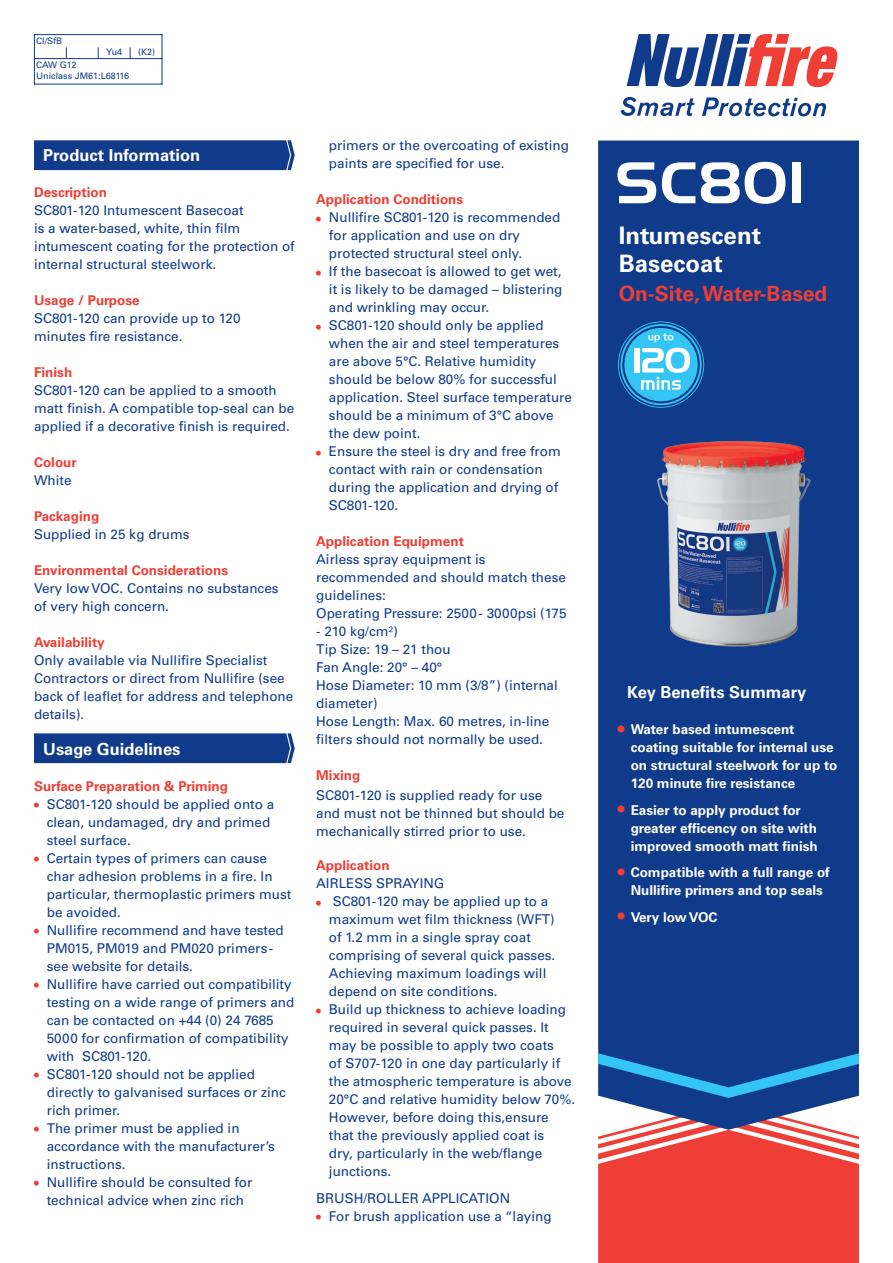
<style>
.page{position:relative;width:893px;height:1263px;background:#fff}
.page>*{position:absolute;margin:0;border:0;box-sizing:border-box;transform-origin:0 0}
.t1{font:57px "Handel Gothic BT";letter-spacing:.03em;color:#fff}
.t2{font:700 24px/28.5px "Univers LTCYR 65";color:#fff}
.t3{font:700 21px "Univers LTCYR 65";color:#ee3e35}
.t4{font:700 16.5px "Univers LTCYR 65";color:#fff}
.t5{font:13.5px/18px "Univers LTCYR 55 Roman";color:#103b8a}
.t6{font:700 13.5px/18px "Univers LTCYR 65";color:#fff}
.t7{font:700 13.5px "Univers LTCYR 65";color:#ee3e35}
.t8{font:9px/11.1px "Univers LTCYR 55 Roman";color:#103b8a}
.s1{font-family:"Univers LTCYR 65";font-weight:700;color:#ee3e35}
.s2{font-size:19.5px;color:#ee3e35}
</style>
<div class="page">
<div style="left:34px;top:140px;width:261px;height:30px;background:#103b8a"></div>
<div style="left:34px;top:733px;width:261px;height:30px;background:#103b8a"></div>
<div style="left:598px;top:140px;width:261px;height:913px;background:#103b8a"></div>
<svg style="left:598px;top:1053px;width:261px;height:210px;background:#b25a69"></svg>
<hr style="left:34px;top:34px;width:128px;height:1px;background:#103b8a">
<hr style="left:34px;top:58px;width:128px;height:1px;background:#103b8a">
<svg style="left:34px;top:35px;width:1px;height:49px"></svg>
<svg style="left:162px;top:34px;width:1px;height:50px"></svg>
<hr style="left:34px;top:84px;width:128px;height:1px;background:#103b8a">
<svg style="left:627px;top:34px;width:211px;height:53px"></svg>
<svg style="left:620px;top:97px;width:75px;height:19px"></svg>
<svg style="left:702px;top:97px;width:124px;height:19px"></svg>
<svg style="left:618px;top:321px;width:86px;height:76px;background:#4aa7d6"></svg>
<img style="left:598px;top:397px;width:261px;height:275px">
<p class="t8" style="left:36px;top:35px;width:28px">CI/SfB</p>
<p class="t8" style="left:106px;top:46px;width:18px">Yu4</p>
<p class="t8" style="left:138px;top:46px;width:19px">(K2)</p>
<p class="t8" style="left:36px;top:58px;width:94px">CAW G12<br>Uniclass JM61:L68116</p>
<p class="t4" style="left:43px;top:143px;width:159px">Product Information</p>
<p class="t7" style="left:34px;top:182px;width:74px">Description</p>
<p class="t5" style="left:34px;top:200px;width:262px">SC801-120 Intumescent Basecoat<br>is a water-based, white, thin film intumescent coating for the protection of internal structural steelwork.</p>
<p class="t7" style="left:34px;top:290px;width:107px">Usage / Purpose</p>
<p class="t5" style="left:34px;top:308px;width:208px">SC801-120 can provide up to 120 minutes fire resistance.</p>
<p class="t7" style="left:34px;top:362px;width:40px">Finish</p>
<p class="t5" style="left:34px;top:380px;width:262px">SC801-120 can be applied to a smooth matt finish. A compatible top-seal can be applied if a decorative finish is required.</p>
<p class="t7" style="left:34px;top:452px;width:44px">Colour</p>
<p class="t5" style="left:34px;top:470px;width:39px">White</p>
<p class="t7" style="left:34px;top:506px;width:67px">Packaging</p>
<p class="t5" style="left:34px;top:524px;width:157px">Supplied in 25 kg drums</p>
<p class="t7" style="left:34px;top:560px;width:196px">Environmental Considerations</p>
<p class="t5" style="left:34px;top:578px;width:246px">Very low VOC. Contains no substances of very high concern.</p>
<p class="t7" style="left:34px;top:632px;width:72px">Availability</p>
<p class="t5" style="left:34px;top:650px;width:261px">Only available via Nullifire Specialist Contractors or direct from Nullifire (see back of leaflet for address and telephone details).</p>
<p class="t4" style="left:43px;top:737px;width:139px">Usage Guidelines</p>
<p class="t7" style="left:34px;top:776px;width:196px">Surface Preparation &amp; Priming</p>
<p class="t5" style="left:47px;top:794px;width:229px;text-indent:-13px"><span class="s1">•</span> SC801-120 should be applied onto a clean, undamaged, dry and primed steel surface.</p>
<p class="t5" style="left:47px;top:848px;width:246px;text-indent:-13px"><span class="s1">•</span> Certain types of primers can cause char adhesion problems in a fire. In particular, thermoplastic primers must be avoided.</p>
<p class="t5" style="left:47px;top:920px;width:239px;text-indent:-13px"><span class="s1">•</span> Nullifire recommend and have tested<br>PM015, PM019 and PM020 primers - see website for details.</p>
<p class="t5" style="left:47px;top:974px;width:249px;text-indent:-13px"><span class="s1">•</span> Nullifire have carried out compatibility testing on a wide range of primers and can be contacted on +44 (0) 24 7685<br>5000 for confirmation of compatibility with SC801-120.</p>
<p class="t5" style="left:47px;top:1064px;width:241px;text-indent:-13px"><span class="s1">•</span> SC801-120 should not be applied directly to galvanised surfaces or zinc rich primer.</p>
<p class="t5" style="left:47px;top:1118px;width:230px;text-indent:-13px"><span class="s1">•</span> The primer must be applied in accordance with the manufacturer’s instructions.</p>
<p class="t5" style="left:34px;top:1172px;width:220px;text-align:center"><span class="s1">•</span> Nullifire should be consulted for technical advice when zinc rich</p>
<p class="t5" style="left:329px;top:136px;width:242px">primers or the overcoating of existing paints are specified for use.</p>
<p class="t7" style="left:316px;top:190px;width:149px">Application Conditions</p>
<p class="t5" style="left:329px;top:208px;width:233px;text-indent:-13px"><span class="s1">•</span> Nullifire SC801-120 is recommended for application and use on dry protected structural steel only.</p>
<p class="t5" style="left:329px;top:262px;width:235px;text-align:justify;text-indent:-13px"><span class="s1">•</span> If the basecoat is allowed to get wet, it is likely to be damaged – blistering and wrinkling may occur.</p>
<p class="t5" style="left:329px;top:316px;width:245px;text-indent:-13px"><span class="s1">•</span> SC801-120 should only be applied when the air and steel temperatures are above 5°C. Relative humidity should be below 80% for successful application. Steel surface temperature should be a minimum of 3°C above the dew point.</p>
<p class="t5" style="left:329px;top:442px;width:233px;text-indent:-13px"><span class="s1">•</span> Ensure the steel is dry and free from contact with rain or condensation during the application and drying of<br>SC801-120.</p>
<p class="t7" style="left:316px;top:532px;width:149px">Application Equipment</p>
<p class="t5" style="left:316px;top:550px;width:252px">Airless spray equipment is recommended and should match these guidelines:<br>Operating Pressure: 2500 - 3000psi (175</p>
<p class="t5" style="left:316px;top:622px;width:243px">- 210 kg/cm²)<br>Tip Size: 19 – 21 thou<br>Fan Angle: 20° – 40°<br>Hose Diameter: 10 mm (3/8”) (internal diameter)<br>Hose Length: Max. 60 metres, in-line filters should not normally be used.</p>
<p class="t7" style="left:316px;top:766px;width:46px">Mixing</p>
<p class="t5" style="left:316px;top:785px;width:250px">SC801-120 is supplied ready for use and must not be thinned but should be mechanically stirred prior to use.</p>
<p class="t7" style="left:316px;top:856px;width:75px">Application</p>
<p class="t5" style="left:316px;top:874px;width:130px">AIRLESS SPRAYING</p>
<p class="t5" style="left:329px;top:892px;width:228px;text-indent:-13px"><span class="s1">•</span> SC801-120 may be applied up to a maximum wet film thickness (WFT) of 1.2 mm in a single spray coat comprising of several quick passes.<br>Achieving maximum loadings will depend on site conditions.</p>
<p class="t5" style="left:329px;top:1000px;width:248px;text-indent:-13px"><span class="s1">•</span> Build up thickness to achieve loading required in several quick passes. It may be possible to apply two coats<br>of S707-120 in one day particularly if the atmospheric temperature is above 20°C and relative humidity below 70%.<br>However, before doing this,ensure that the previously applied coat is<br>dry, particularly in the web/flange junctions.</p>
<p class="t5" style="left:316px;top:1188px;width:196px">BRUSH/ROLLER APPLICATION</p>
<p class="t5" style="left:316px;top:1206px;width:237px"><span class="s1">•</span> For brush application use a “laying</p>
<h1 class="t1" style="left:615px;top:148px;width:190px">SC801</h1>
<h2 class="t2" style="left:619px;top:220px;width:144px">Intumescent<br>Basecoat</h2>
<h3 class="t3" style="left:619px;top:278px;width:210px">On-Site, Water-Based</h3>
<p class="t4" style="left:627px;top:681px;width:181px">Key Benefits Summary</p>
<p class="t6" style="left:631px;top:720px;width:208px;text-indent:-13px"><span class="s2">•</span> Water based intumescent coating suitable for internal use on structural steelwork for up to<br>120 minute fire resistance</p>
<p class="t6" style="left:631px;top:800px;width:189px;text-indent:-13px"><span class="s2">•</span> Easier to apply product for greater efficency on site with improved smooth matt finish</p>
<p class="t6" style="left:618px;top:863px;width:213px;text-align:center"><span class="s2">•</span> Compatible with a full range of<br>Nullifire primers and top seals</p>
<p class="t6" style="left:618px;top:907px;width:101px"><span class="s2">•</span> Very low VOC</p>
</div>
